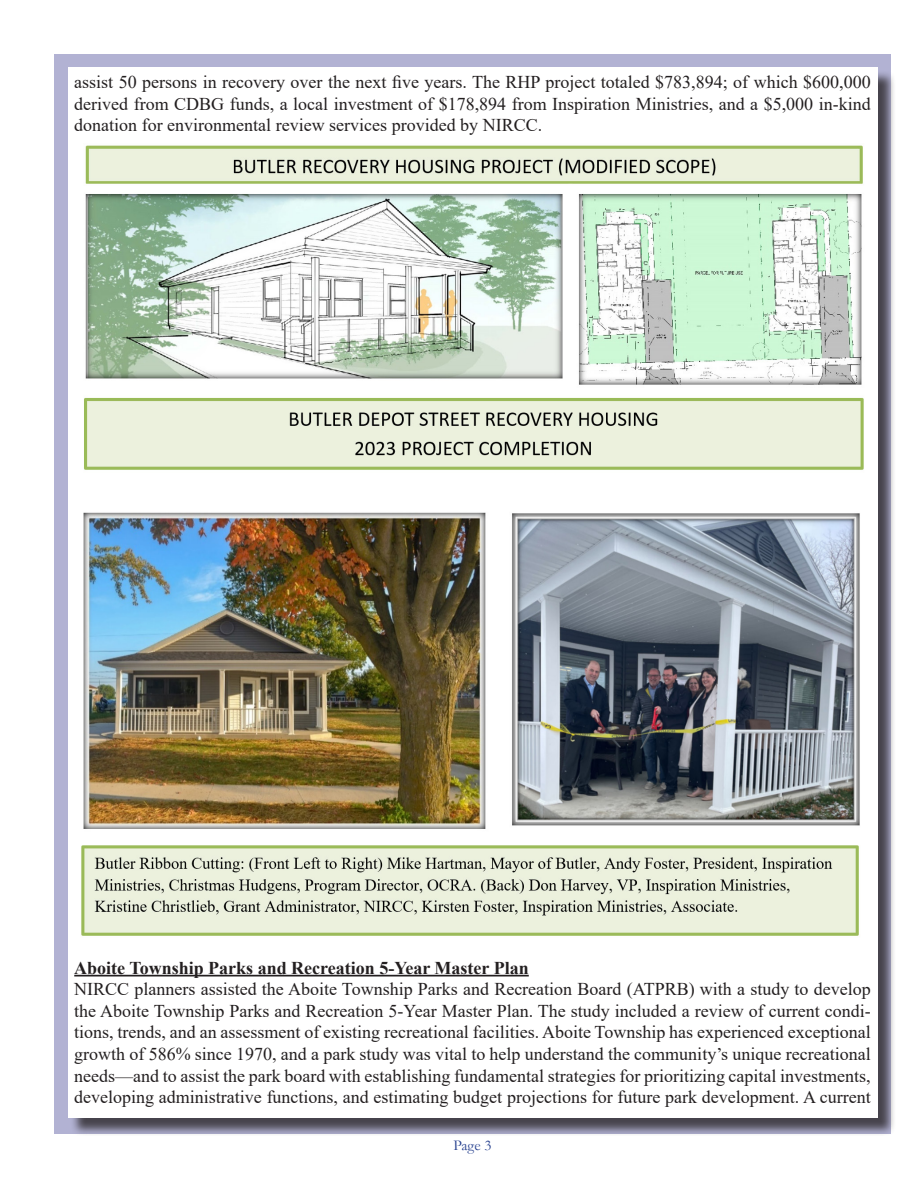
<style>
.page{position:relative;width:918px;height:1188px;background:#fff}
.page>*{position:absolute;margin:0;border:0;box-sizing:border-box;transform-origin:0 0}
.t1{font:18px/21.6px "Times New Roman";color:#231f20;text-align:justify}
.t2{font:700 18px "Times New Roman";color:#231f20}
.t3{font:15px "Garamond";color:#253f8e}
</style>
<div class="page">
<div style="left:54px;top:54px;width:837px;height:1080px;background:#b2b2d3"></div>
<div style="left:70px;top:70px;width:827px;height:1067px;background:#231f20;opacity:.75"></div>
<div style="left:68px;top:68px;width:810px;height:1050px;background:#fff"></div>
<hr style="left:74px;top:975px;width:455px;height:1px;background:#231f20">
<img style="left:81px;top:145px;width:783px;height:791px">
<p class="t1" style="left:74px;top:71px;width:798px">assist 50 persons in recovery over the next five years. The RHP project totaled $783,894; of which $600,000 derived from CDBG funds, a local investment of $178,894 from Inspiration Ministries, and a $5,000 in-kind donation for environmental review services provided by NIRCC.</p>
<p class="t2" style="left:74px;top:955px;width:456px">Aboite Township Parks and Recreation 5-Year Master Plan</p>
<p class="t1" style="left:74px;top:978px;width:798px">NIRCC planners assisted the Aboite Township Parks and Recreation Board (ATPRB) with a study to develop the Aboite Township Parks and Recreation 5-Year Master Plan. The study included a review of current condi&shy;tions, trends, and an assessment of existing recreational facilities. Aboite Township has experienced exceptional growth of 586% since 1970, and a park study was vital to help understand the community’s unique recreational needs—and to assist the park board with establishing fundamental strategies for prioritizing capital investments, developing administrative functions, and estimating budget projections for future park development. A current</p>
<p class="t3" style="left:453px;top:1135px;width:40px">Page 3</p>
</div>
